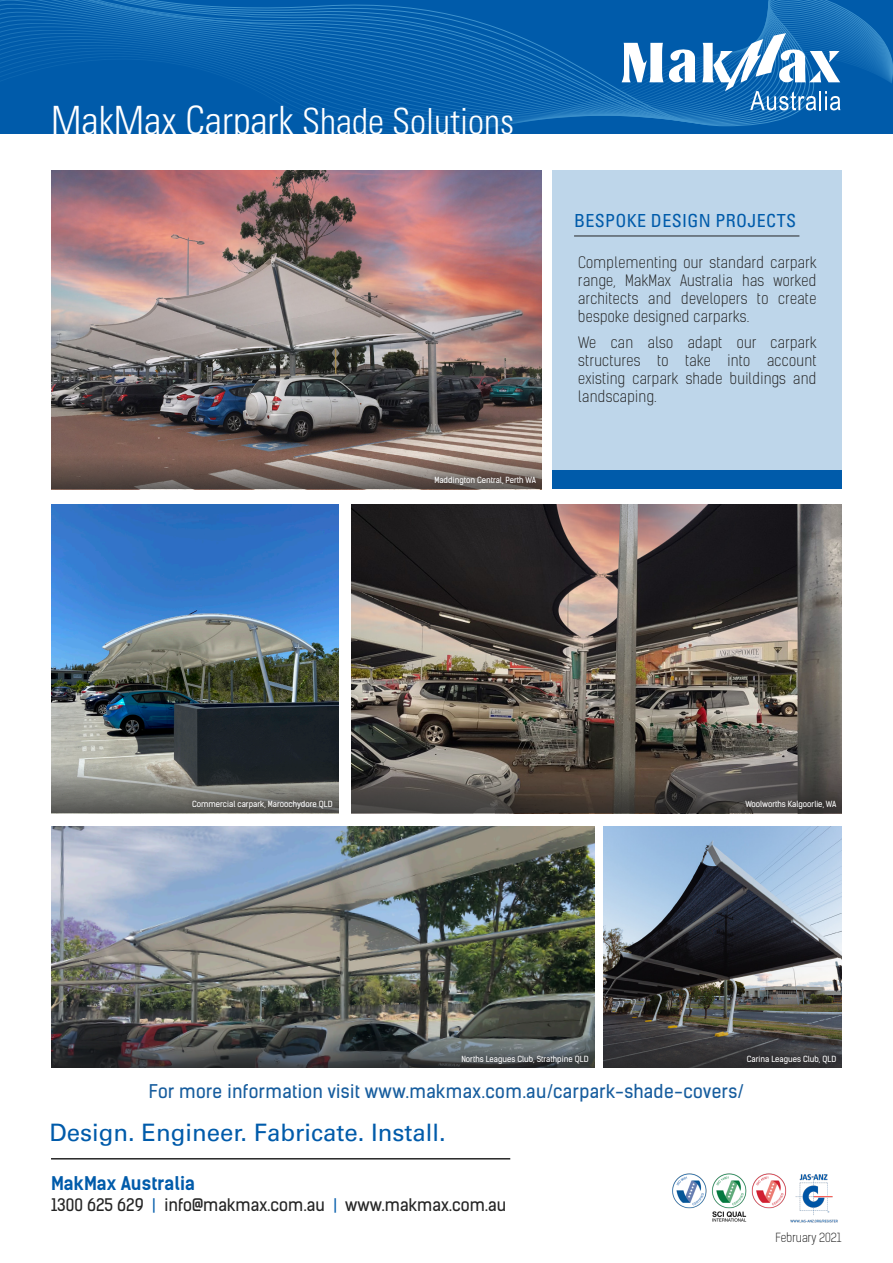
<style>
.page{position:relative;width:893px;height:1263px;background:#fff}
.page>*{position:absolute;margin:0;border:0;box-sizing:border-box;transform-origin:0 0}
.t1{font:36px "Univers LT 47 Lt Cn";color:#fff}
.t2{font:24px "Univers LT 55 Rm";color:#005baa}
.PD_-_Headings{font:18px "Kelson Sans";letter-spacing:.02em;color:#175d9e}
.t3{font:18px "Univers LT 57 Cn";letter-spacing:.02em;color:#005baa}
.t4{font:700 18px "Kelson Sans";letter-spacing:.01em;color:#005baa}
.t5{font:16.5px "Kelson Sans";color:#252525}
.PD_-_copy{font:300 15px/18px "Kelson Sans";letter-spacing:.02em;color:#252525;text-align:justify}
.t6{font:300 12px "Kelson Sans";color:#252525}
.t7{font:8.1px "Kelson Sans";color:#fff}
.s1{font-size:39px}
.s2{color:#005baa}
</style>
<div class="page">
<hr style="left:0;top:131px;width:892px;height:2px;background:#005baa">
<hr style="left:0;top:129px;width:892px;height:2px;background:#005baa">
<hr style="left:0;top:127px;width:892px;height:2px;background:#005baa">
<svg style="left:0;top:0;width:893px;height:126px;background:#0862ae"></svg>
<div style="left:553px;top:170px;width:289px;height:302px;background:#bed6ea"></div>
<div style="left:553px;top:471px;width:289px;height:18px;background:#005baa"></div>
<hr style="left:574px;top:236px;width:225px;height:1px;background:#252525">
<img style="left:672px;top:1173px;width:166px;height:50px">
<hr style="left:51px;top:1158px;width:459px;height:1px;background:#252525">
<svg style="left:622px;top:43px;width:74px;height:40px"></svg>
<svg style="left:702px;top:33px;width:138px;height:77px"></svg>
<img style="left:51px;top:170px;width:490px;height:285px">
<img style="left:352px;top:505px;width:490px;height:308px">
<svg style="left:352px;top:764px;width:490px;height:48px;background:#534d48"></svg>
<img style="left:51px;top:827px;width:543px;height:206px">
<img style="left:604px;top:827px;width:238px;height:206px">
<img style="left:51px;top:505px;width:287px;height:308px">
<svg style="left:604px;top:1033px;width:238px;height:35px;background:#3a393a"></svg>
<div style="left:741px;top:1049px;width:101px;height:20px;background:#231f20;opacity:.75"></div>
<div style="left:739px;top:794px;width:104px;height:20px;background:#231f20;opacity:.75"></div>
<svg style="left:51px;top:1033px;width:543px;height:35px;background:#404244"></svg>
<div style="left:455px;top:1049px;width:140px;height:20px;background:#231f20;opacity:.75"></div>
<svg style="left:51px;top:764px;width:287px;height:48px;background:#6d6e6a"></svg>
<div style="left:186px;top:793px;width:153px;height:21px;background:#231f20;opacity:.75"></div>
<svg style="left:51px;top:455px;width:490px;height:34px;background:#7a6861"></svg>
<div style="left:428px;top:471px;width:114px;height:20px;background:#231f20;opacity:.75"></div>
<p class="t1" style="left:51px;top:99px;width:465px"><span class="s1">MakMax Carpark</span> Shade Solutions</p>
<p class="t7" style="left:434px;top:475px;width:103px">Maddington Central, Perth WA</p>
<p class="t3" style="left:574px;top:209px;width:223px">BESPOKE DESIGN PROJECTS</p>
<p class="PD_-_copy" style="left:578px;top:254px;width:240px">Complementing our standard carpark range, MakMax Australia has worked architects and developers to create bespoke designed carparks.</p>
<p class="PD_-_copy" style="left:578px;top:334px;width:240px">We can also adapt our carpark structures to take into account existing carpark shade buildings and landscaping.</p>
<p class="t7" style="left:192px;top:798px;width:142px">Commercial carpark, Maroochydore QLD</p>
<p class="t7" style="left:745px;top:798px;width:93px">Woolworths Kalgoorlie, WA</p>
<p class="t7" style="left:461px;top:1054px;width:129px">Norths Leagues Club, Strathpine QLD</p>
<p class="t7" style="left:747px;top:1054px;width:91px">Carina Leagues Club, QLD</p>
<p class="PD_-_Headings" style="left:149px;top:1080px;width:597px">For more information visit www.makmax.com.au/carpark-shade-covers/</p>
<p class="t2" style="left:49px;top:1118px;width:398px">Design. Engineer. Fabricate. Install.</p>
<p class="t4" style="left:51px;top:1172px;width:146px">MakMax Australia</p>
<p class="t5" style="left:51px;top:1194px;width:457px">1300 625 629 <span class="s2">|</span> info@makmax.com.au <span class="s2">|</span> www.makmax.com.au</p>
<p class="t6" style="left:776px;top:1230px;width:68px">February 2021</p>
</div>
